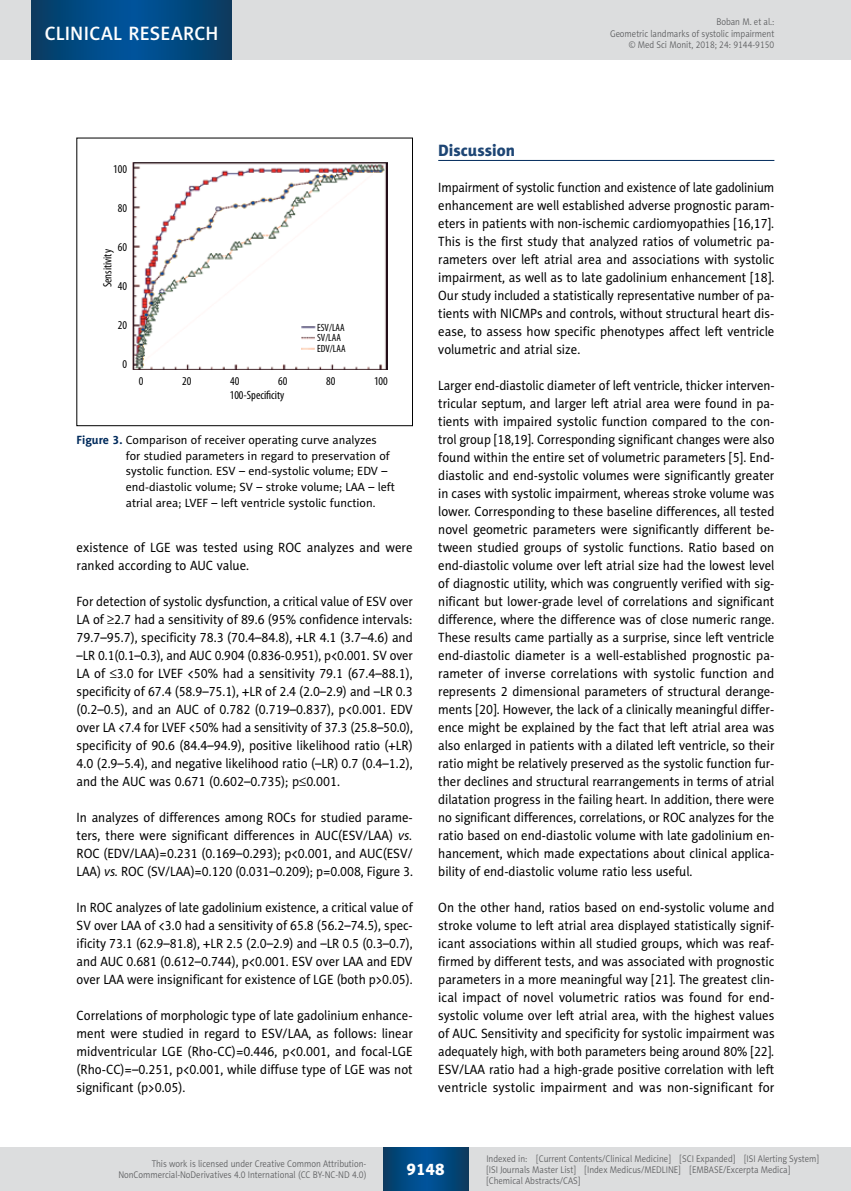
<style>
.page{position:relative;width:851px;height:1191px;background:#fff}
.page>*{position:absolute;margin:0;border:0;box-sizing:border-box;transform-origin:0 0}
.t1{font:19.5px "Naomi Sans EFN Medium";letter-spacing:.015em;color:#fff}
.t2{font:16.5px "Naomi Sans EFN Heavy";color:#1d4574}
.t3{font:16.5px "Naomi Sans EFN Heavy";color:#fff}
.t4{font:13.5px/18px "Naomi Sans EFN";color:#000;text-align:justify;scale:.94 1}
.t5{font:13.5px/18px "Naomi Sans EFN";color:#000;text-align:justify;scale:.93 1}
.t6{font:13.5px/18px "Naomi Sans EFN";color:#000;text-align:justify;scale:.95 1}
.t7{font:12px/15.8px "Naomi Sans EFN";color:#000}
.t8{font:condensed 12px "Myriad Pro";color:#000}
.t9{font:condensed 10.5px/10.5px "Myriad Pro";color:#000}
.t10{font:9.75px/11.2px "Naomi Sans EFN Light";color:#58595b;text-align:right;scale:.9 1}
.s1{font-weight:700;color:#002b5c}
.s2{font-family:"Standard Sym L"}
.s3{font-style:italic}
</style>
<div class="page">
<hr style="left:438px;top:160px;width:336px;height:1px;background:#002b5c">
<img style="left:133px;top:162px;width:254px;height:207px">
<img style="left:302px;top:325px;width:13px;height:25px">
<div style="left:0;top:1148px;width:850px;height:43px;background:#dcddde"></div>
<svg style="left:383px;top:1147px;width:85px;height:43px;background:#02487f"></svg>
<div style="left:0;top:0;width:850px;height:60px;background:#dcddde"></div>
<hr style="left:850px;top:0;width:1px;height:60px;background:#dcddde">
<svg style="left:32px;top:0;width:200px;height:60px;background:#02487f"></svg>
<h1 class="t1" style="left:45px;top:22px;width:175px">CLINICAL RESEARCH</h1>
<p class="t10" style="left:610px;top:16px;width:184px">Boban M. et al.:<br>Geometric landmarks of systolic impairment © Med Sci Monit, 2018; 24: 9144-9150</p>
<p class="t8" style="left:113px;top:162px;width:15px">100</p>
<p class="t8" style="left:118px;top:201px;width:11px">80</p>
<p class="t8" style="left:118px;top:240px;width:11px">60</p>
<p class="t8" style="left:118px;top:279px;width:11px">40</p>
<p class="t8" style="left:118px;top:318px;width:11px">20</p>
<p class="t8" style="left:122px;top:357px;width:6px">0</p>
<p class="t8" style="left:101px;top:287px;width:40px;rotate:-90deg">Sensitivity</p>
<p class="t8" style="left:139px;top:375px;width:6px">0</p>
<p class="t8" style="left:182px;top:375px;width:11px">20</p>
<p class="t9" style="left:317px;top:322px;width:30px">ESV/LAA<br>SV/LAA<br>EDV/LAA</p>
<p class="t8" style="left:230px;top:375px;width:11px">40</p>
<p class="t8" style="left:278px;top:375px;width:11px">60</p>
<p class="t8" style="left:326px;top:375px;width:11px">80</p>
<p class="t8" style="left:374px;top:375px;width:15px">100</p>
<p class="t8" style="left:230px;top:388px;width:56px">100-Specificity</p>
<p class="t7" style="left:126px;top:432px;width:270px;text-indent:-49px"><span class="s1">Figure 3.</span> Comparison of receiver operating curve analyzes<br>for studied parameters in regard to preservation of systolic function. ESV – end-systolic volume; EDV – end-diastolic volume; SV – stroke volume; LAA – left atrial area; LVEF – left ventricle systolic function.</p>
<p class="t6" style="left:77px;top:538px;width:355px">existence of LGE was tested using ROC analyzes and were ranked according to AUC value.</p>
<p class="t5" style="left:77px;top:592px;width:363px">For detection of systolic dysfunction, a critical value of ESV over LA of <span class="s2">³</span>2.7 had a sensitivity of 89.6 (95% confidence intervals:<br>79.7–95.7), specificity 78.3 (70.4–84.8), +LR 4.1 (3.7–4.6) and –LR 0.1(0.1–0.3), and AUC 0.904 (0.836-0.951), p&lt;0.001. SV over LA of <span class="s2">£</span>3.0 for LVEF &lt;50% had a sensitivity 79.1 (67.4–88.1), specificity of 67.4 (58.9–75.1), +LR of 2.4 (2.0–2.9) and –LR 0.3 (0.2–0.5), and an AUC of 0.782 (0.719–0.837), p&lt;0.001. EDV over LA &lt;7.4 for LVEF &lt;50% had a sensitivity of 37.3 (25.8–50.0), specificity of 90.6 (84.4–94.9), positive likelihood ratio (+LR)<br>4.0 (2.9–5.4), and negative likelihood ratio (–LR) 0.7 (0.4–1.2), and the AUC was 0.671 (0.602–0.735); p<span class="s2">£</span>0.001.</p>
<p class="t6" style="left:77px;top:808px;width:355px">In analyzes of differences among ROCs for studied parame&shy;ters, there were significant differences in AUC(ESV/LAA) <span class="s3">vs.<br></span>ROC (EDV/LAA)=0.231 (0.169–0.293); p&lt;0.001, and AUC(ESV/ LAA) <span class="s3">vs.</span> ROC (SV/LAA)=0.120 (0.031–0.209); p=0.008, Figure 3.</p>
<p class="t4" style="left:77px;top:898px;width:359px">In ROC analyzes of late gadolinium existence, a critical value of SV over LAA of &lt;3.0 had a sensitivity of 65.8 (56.2–74.5), spec&shy;ificity 73.1 (62.9–81.8), +LR 2.5 (2.0–2.9) and –LR 0.5 (0.3–0.7), and AUC 0.681 (0.612–0.744), p&lt;0.001. ESV over LAA and EDV over LAA were insignificant for existence of LGE (both p&gt;0.05).</p>
<p class="t6" style="left:77px;top:1006px;width:355px">Correlations of morphologic type of late gadolinium enhance&shy;ment were studied in regard to ESV/LAA, as follows: linear midventricular LGE (Rho-CC)=0.446, p&lt;0.001, and focal-LGE (Rho-CC)=–0.251, p&lt;0.001, while diffuse type of LGE was not significant (p&gt;0.05).</p>
<p class="t2" style="left:438px;top:140px;width:78px">Discussion</p>
<p class="t5" style="left:438px;top:178px;width:363px">Impairment of systolic function and existence of late gadolinium enhancement are well established adverse prognostic param&shy;eters in patients with non-ischemic cardiomyopathies [16,17].<br>This is the first study that analyzed ratios of volumetric pa&shy;rameters over left atrial area and associations with systolic impairment, as well as to late gadolinium enhancement [18].<br>Our study included a statistically representative number of pa&shy;tients with NICMPs and controls, without structural heart dis&shy;ease, to assess how specific phenotypes affect left ventricle volumetric and atrial size.</p>
<p class="t4" style="left:438px;top:376px;width:359px">Larger end-diastolic diameter of left ventricle, thicker interven&shy;tricular septum, and larger left atrial area were found in pa&shy;tients with impaired systolic function compared to the con&shy;trol group [18,19]. Corresponding significant changes were also found within the entire set of volumetric parameters [5]. End&shy;diastolic and end-systolic volumes were significantly greater in cases with systolic impairment, whereas stroke volume was lower. Corresponding to these baseline differences, all tested novel geometric parameters were significantly different be&shy;tween studied groups of systolic functions. Ratio based on end-diastolic volume over left atrial size had the lowest level of diagnostic utility, which was congruently verified with sig&shy;nificant but lower-grade level of correlations and significant difference, where the difference was of close numeric range.<br>These results came partially as a surprise, since left ventricle end-diastolic diameter is a well-established prognostic pa&shy;rameter of inverse correlations with systolic function and represents 2 dimensional parameters of structural derange&shy;ments [20]. However, the lack of a clinically meaningful differ&shy;ence might be explained by the fact that left atrial area was also enlarged in patients with a dilated left ventricle, so their ratio might be relatively preserved as the systolic function fur&shy;ther declines and structural rearrangements in terms of atrial dilatation progress in the failing heart. In addition, there were no significant differences, correlations, or ROC analyzes for the ratio based on end-diastolic volume with late gadolinium en&shy;hancement, which made expectations about clinical applica&shy;bility of end-diastolic volume ratio less useful.</p>
<p class="t6" style="left:438px;top:898px;width:355px">On the other hand, ratios based on end-systolic volume and stroke volume to left atrial area displayed statistically signif&shy;icant associations within all studied groups, which was reaf&shy;firmed by different tests, and was associated with prognostic parameters in a more meaningful way [21]. The greatest clin&shy;ical impact of novel volumetric ratios was found for end&shy;systolic volume over left atrial area, with the highest values of AUC. Sensitivity and specificity for systolic impairment was adequately high, with both parameters being around 80% [22].<br>ESV/LAA ratio had a high-grade positive correlation with left ventricle systolic impairment and was non-significant for</p>
<p class="t10" style="left:118px;top:1158px;width:277px">This work is licensed under Creative Common Attribution-<br>NonCommercial-NoDerivatives 4.0 International (CC BY-NC-ND 4.0)</p>
<p class="t3" style="left:406px;top:1159px;width:40px">9148</p>
<p class="t10" style="left:486px;top:1152px;width:371px;text-align:left">Indexed in: [Current Contents/Clinical Medicine] [SCI Expanded] [ISI Alerting System] [ISI Journals Master List] [Index Medicus/MEDLINE] [EMBASE/Excerpta Medica] [Chemical Abstracts/CAS]</p>
</div>
